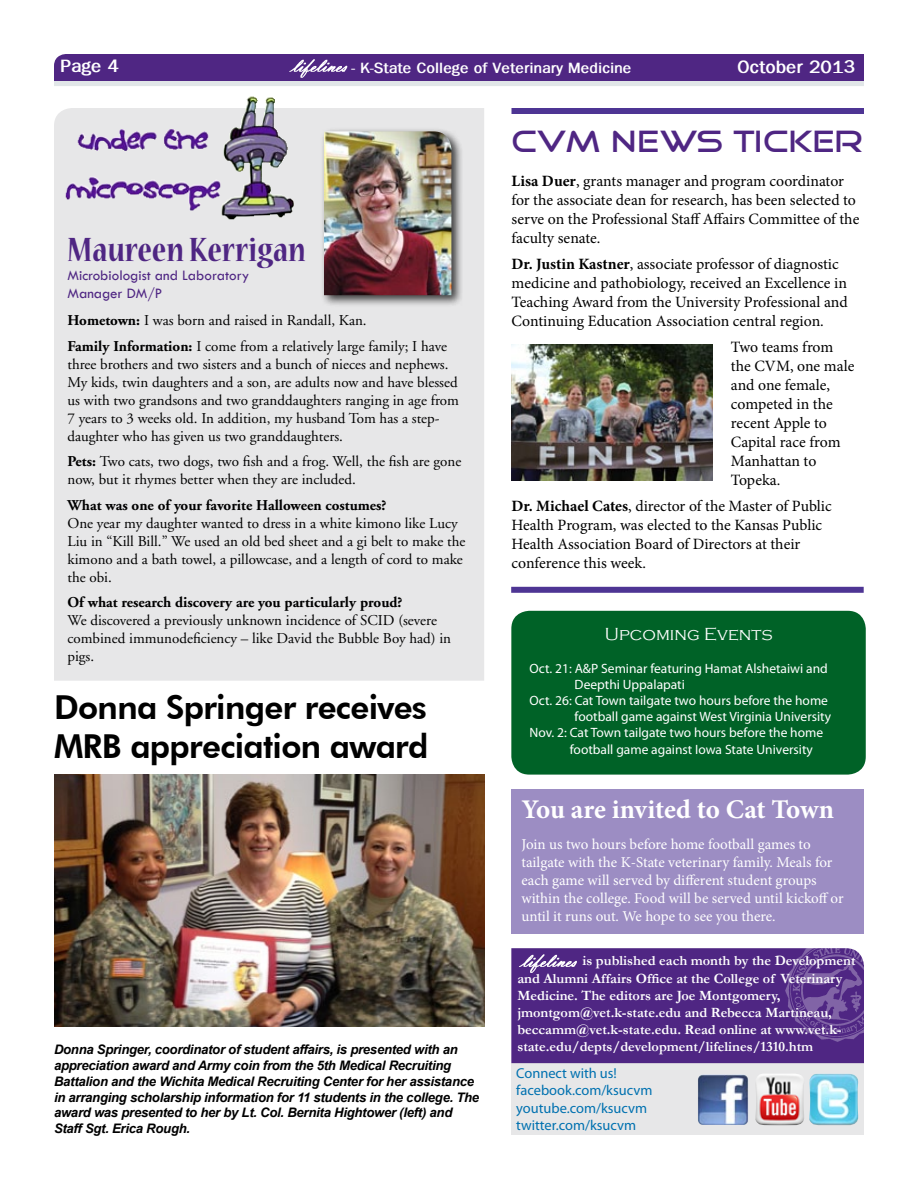
<style>
.page{position:relative;width:918px;height:1188px;background:#fff}
.page>*{position:absolute;margin:0;border:0;box-sizing:border-box;transform-origin:0 0}
.t1{font:700 condensed 37.5px "Nueva Std";color:#4f2683}
.t2{font:800 33px/39.6px "Futura BT";letter-spacing:-.02em;color:#000}
.t3{font:31.05px "Good Times";color:#4f2683}
.t4{font:700 27px "Minion Pro";letter-spacing:-.005em;color:#fff}
.t5{font:700 18px "Franklin Gothic";color:#fff}
.t6{font:300 18px "Copperplate Gothic";color:#fff}
.t7{font:15.75px/18.9px "Minion Pro";letter-spacing:-.005em;color:#000}
.t8{font:15px/18px "Adobe Garamond";color:#000}
.t9{font:15px/18px "Minion Pro";color:#fff}
.t10{font:700 15px "Adobe Garamond";color:#000}
.t11{font:700 15px "Franklin Gothic";color:#fff}
.t12{font:15px/18px "Tw Cen";color:#4f2683}
.t13{font:14.4px/17.2px "Myriad Pro";color:#0071b0}
.t14{font:700 14.25px/17.1px "Garamond";color:#fff}
.t15{font:13.5px "Myriad Pro";color:#fff}
.t16{font:italic 700 13.2px/15.8px "Arial";letter-spacing:-.02em;color:#000}
.s1{font-family:"Vladimir Script";font-weight:400;font-size:22.5px;color:#4f2683}
.s2{font-weight:700}
.s3{font-family:"Vladimir Script";font-weight:400;font-size:18px;color:#4f2683}
</style>
<div class="page">
<div style="left:511px;top:948px;width:353px;height:115px;background:#4f2683"></div>
<div style="left:54px;top:108px;width:430px;height:573px;background:#e7e7e8"></div>
<div style="left:54px;top:80px;width:810px;height:6px;background:#e1e6e8"></div>
<div style="left:54px;top:54px;width:810px;height:27px;background:#4f2683"></div>
<img style="left:164px;top:96px;width:130px;height:123px">
<div style="left:320px;top:127px;width:144px;height:181px;background:#000;opacity:.75"></div>
<img style="left:324px;top:131px;width:127px;height:164px">
<div style="left:511px;top:1063px;width:353px;height:71px;background:#e7e7e8"></div>
<img style="left:809px;top:1074px;width:49px;height:51px">
<img style="left:785px;top:948px;width:51px;height:65px">
<img style="left:522px;top:954px;width:21px;height:12px">
<img style="left:292px;top:59px;width:22px;height:12px">
<img style="left:698px;top:1075px;width:50px;height:50px">
<div style="left:512px;top:108px;width:352px;height:6px;background:#4e3594"></div>
<div style="left:511px;top:587px;width:353px;height:6px;background:#4e3594"></div>
<img style="left:54px;top:775px;width:430px;height:252px">
<div style="left:511px;top:789px;width:353px;height:145px;background:#9c8dc3"></div>
<img style="left:755px;top:1074px;width:49px;height:51px">
<div style="left:511px;top:611px;width:355px;height:164px;background:#006227;border-radius:18px"></div>
<img style="left:511px;top:345px;width:202px;height:136px">
<p class="t5" style="left:60px;top:56px;width:60px">Page 4</p>
<p class="t11" style="left:287px;top:59px;width:346px"><span class="s1">lifelines</span> - K-State College of Veterinary Medicine</p>
<p class="t5" style="left:737px;top:57px;width:119px">October 2013</p>
<h1 class="t1" style="left:68px;top:232px;width:240px">Maureen Kerrigan</h1>
<p class="t12" style="left:68px;top:266px;width:183px">Microbiologist and Laboratory<br>Manager DM/P</p>
<p class="t8" style="left:68px;top:308px;width:381px;line-height:25.5px"><span class="s2">Hometown:</span> I was born and raised in Randall, Kan.<br><span class="s2">Family Information:</span> I come from a relatively large family; I have</p>
<p class="t8" style="left:68px;top:356px;width:393px">three brothers and two sisters and a bunch of nieces and nephews.<br>My kids, twin daughters and a son, are adults now and have blessed us with two grandsons and two granddaughters ranging in age from 7 years to 3 weeks old. In addition, my husband Tom has a step&shy;daughter who has given us two granddaughters.</p>
<p class="t8" style="left:68px;top:453px;width:395px"><span class="s2">Pets:</span> Two cats, two dogs, two fish and a frog. Well, the fish are gone now, but it rhymes better when they are included.</p>
<p class="t10" style="left:68px;top:497px;width:321px">What was one of your favorite Halloween costumes?</p>
<p class="t8" style="left:68px;top:515px;width:399px">One year my daughter wanted to dress in a white kimono like Lucy Liu in “Kill Bill.” We used an old bed sheet and a gi belt to make the kimono and a bath towel, a pillowcase, and a length of cord to make the obi.</p>
<p class="t10" style="left:68px;top:595px;width:337px">Of what research discovery are you particularly proud?</p>
<p class="t8" style="left:68px;top:612px;width:385px">We discovered a previously unknown incidence of SCID (severe combined immunodeficiency – like David the Bubble Boy had) in pigs.</p>
<h2 class="t2" style="left:54px;top:687px;width:376px">Donna Springer receives<br>MRB appreciation award</h2>
<p class="t16" style="left:54px;top:1042px;width:427px">Donna Springer, coordinator of student affairs, is presented with an appreciation award and Army coin from the 5th Medical Recruiting Battalion and the Wichita Medical Recruiting Center for her assistance in arranging scholarship information for 11 students in the college. The award was presented to her by Lt. Col. Bernita Hightower (left) and Staff Sgt. Erica Rough.</p>
<h3 class="t3" style="left:512px;top:127px;width:353px">CVM NEWS TICKER</h3>
<p class="t7" style="left:512px;top:172px;width:349px"><span class="s2">Lisa Duer</span>, grants manager and program coordinator for the associate dean for research, has been selected to serve on the Professional Staff Affairs Committee of the faculty senate.</p>
<p class="t7" style="left:512px;top:255px;width:338px"><span class="s2">Dr. Justin Kastner</span>, associate professor of diagnostic medicine and pathobiology, received an Excellence in Teaching Award from the University Professional and Continuing Education Association central region.</p>
<p class="t7" style="left:731px;top:338px;width:125px">Two teams from the CVM, one male and one female, competed in the recent Apple to<br>Capital race from<br>Manhattan to<br>Topeka.</p>
<p class="t7" style="left:512px;top:497px;width:322px"><span class="s2">Dr. Michael Cates</span>, director of the Master of Public Health Program, was elected to the Kansas Public Health Association Board of Directors at their conference this week.</p>
<p class="t6" style="left:605px;top:624px;width:169px">Upcoming Events</p>
<p class="t15" style="left:529px;top:661px;width:300px">Oct. 21: A&amp;P Seminar featuring Hamat Alshetaiwi and</p>
<p class="t15" style="left:575px;top:677px;width:112px">Deepthi Uppalapati</p>
<p class="t15" style="left:529px;top:693px;width:300px">Oct. 26: Cat Town tailgate two hours before the home</p>
<p class="t15" style="left:575px;top:709px;width:258px">football game against West Virginia University</p>
<p class="t15" style="left:529px;top:725px;width:295px">Nov. 2: Cat Town tailgate two hours before the home</p>
<p class="t15" style="left:570px;top:742px;width:245px">football game against Iowa State University</p>
<h3 class="t4" style="left:521px;top:791px;width:314px">You are invited to Cat Town</h3>
<p class="t9" style="left:521px;top:835px;width:324px">Join us two hours before home football games to tailgate with the K-State veterinary family. Meals for each game will served by different student groups within the college. Food will be served until kickoff or until it runs out. We hope to see you there.</p>
<p class="t14" style="left:517px;top:952px;width:340px"><span class="s3">lifelines</span> is published each month by the Development and Alumni Affairs Office at the College of Veterinary Medicine. The editors are Joe Montgomery, jmontgom@vet.k-state.edu and Rebecca Martineau, beccamm@vet.k-state.edu. Read online at www.vet.k&shy;state.edu/depts/development/lifelines/1310.htm</p>
<p class="t13" style="left:516px;top:1065px;width:138px">Connect with us! facebook.com/ksucvm youtube.com/ksucvm twitter.com/ksucvm</p>
</div>
